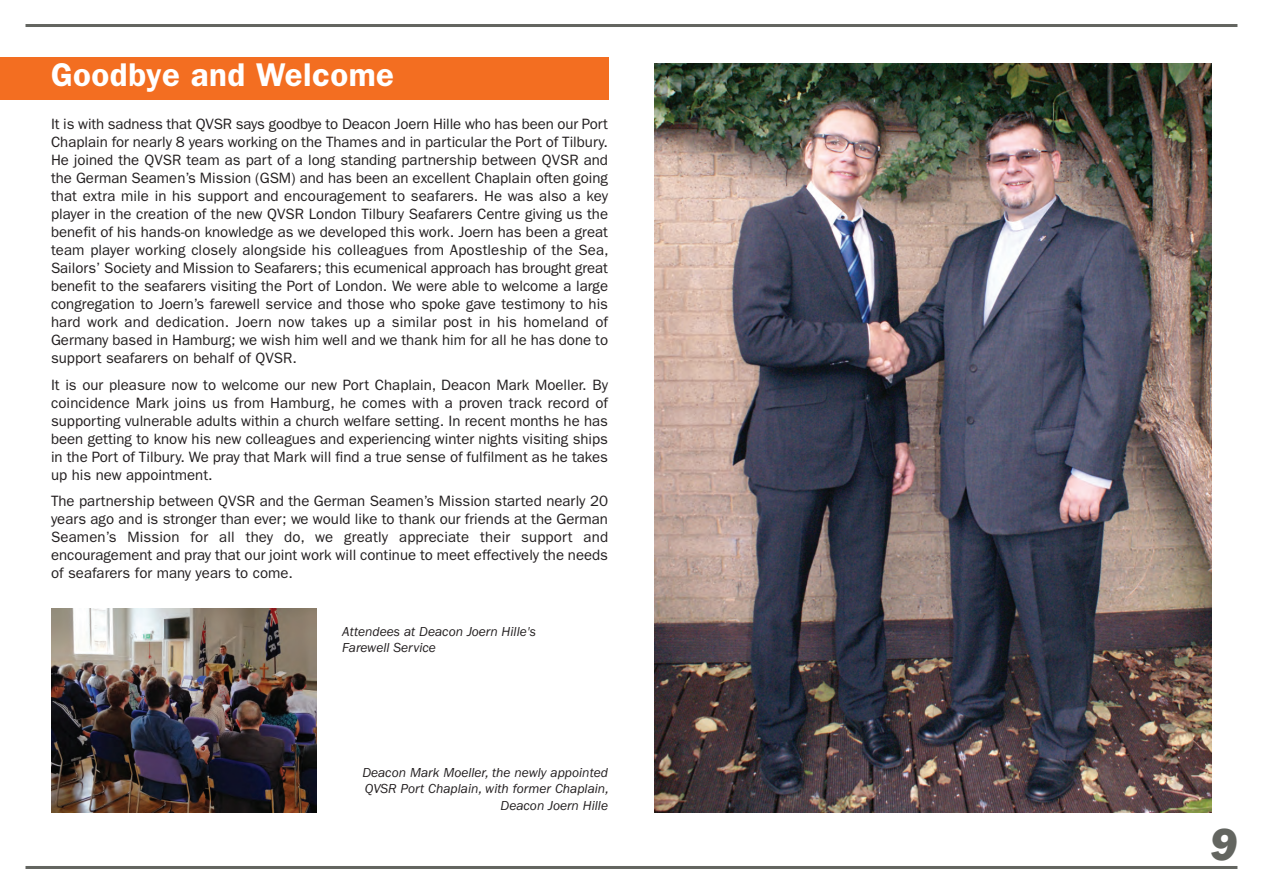
<style>
.page{position:relative;width:1263px;height:893px;background:#fff}
.page>*{position:absolute;margin:0;border:0;box-sizing:border-box;transform-origin:0 0}
.t1{font:italic 800 46.5px "Franklin Gothic";color:#636560}
.t2{font:600 33px "Franklin Gothic";letter-spacing:.015em;color:#fff}
.t3{font:15px/18px "Franklin Gothic";color:#231f20;text-align:justify}
.t4{font:italic 13.5px/16.5px "Franklin Gothic";color:#231f20}
</style>
<div class="page">
<div style="left:0;top:57px;width:608px;height:43px;background:#f36e21"></div>
<hr style="left:26px;top:866px;width:1211px;height:3px;background:#636560">
<hr style="left:26px;top:24px;width:1211px;height:3px;background:#636560">
<img style="left:655px;top:64px;width:557px;height:748px">
<img style="left:51px;top:608px;width:266px;height:204px">
<h2 class="t2" style="left:51px;top:64px;width:345px">Goodbye and Welcome</h2>
<p class="t3" style="left:51px;top:116px;width:559px">It is with sadness that QVSR says goodbye to Deacon Joern Hille who has been our Port Chaplain for nearly 8 years working on the Thames and in particular the Port of Tilbury.<br>He joined the QVSR team as part of a long standing partnership between QVSR and the German Seamen’s Mission (GSM) and has been an excellent Chaplain often going that extra mile in his support and encouragement to seafarers. He was also a key player in the creation of the new QVSR London Tilbury Seafarers Centre giving us the benefit of his hands-on knowledge as we developed this work. Joern has been a great team player working closely alongside his colleagues from Apostleship of the Sea, Sailors’ Society and Mission to Seafarers; this ecumenical approach has brought great benefit to the seafarers visiting the Port of London. We were able to welcome a large congregation to Joern’s farewell service and those who spoke gave testimony to his hard work and dedication. Joern now takes up a similar post in his homeland of Germany based in Hamburg; we wish him well and we thank him for all he has done to support seafarers on behalf of QVSR.</p>
<p class="t3" style="left:51px;top:377px;width:559px">It is our pleasure now to welcome our new Port Chaplain, Deacon Mark Moeller. By coincidence Mark joins us from Hamburg, he comes with a proven track record of supporting vulnerable adults within a church welfare setting. In recent months he has been getting to know his new colleagues and experiencing winter nights visiting ships in the Port of Tilbury. We pray that Mark will find a true sense of fulfilment as he takes up his new appointment.</p>
<p class="t3" style="left:51px;top:493px;width:559px">The partnership between QVSR and the German Seamen’s Mission started nearly 20 years ago and is stronger than ever; we would like to thank our friends at the German Seamen’s Mission for all they do, we greatly appreciate their support and encouragement and pray that our joint work will continue to meet effectively the needs of seafarers for many years to come.</p>
<p class="t4" style="left:342px;top:624px;width:195px">Attendees at Deacon Joern Hille's<br>Farewell Service</p>
<p class="t4" style="left:362px;top:765px;width:248px;text-align:right">Deacon Mark Moeller, the newly appointed<br>QVSR Port Chaplain, with former Chaplain,<br>Deacon Joern Hille</p>
<h1 class="t1" style="left:1210px;top:828px;width:29px">9</h1>
</div>
